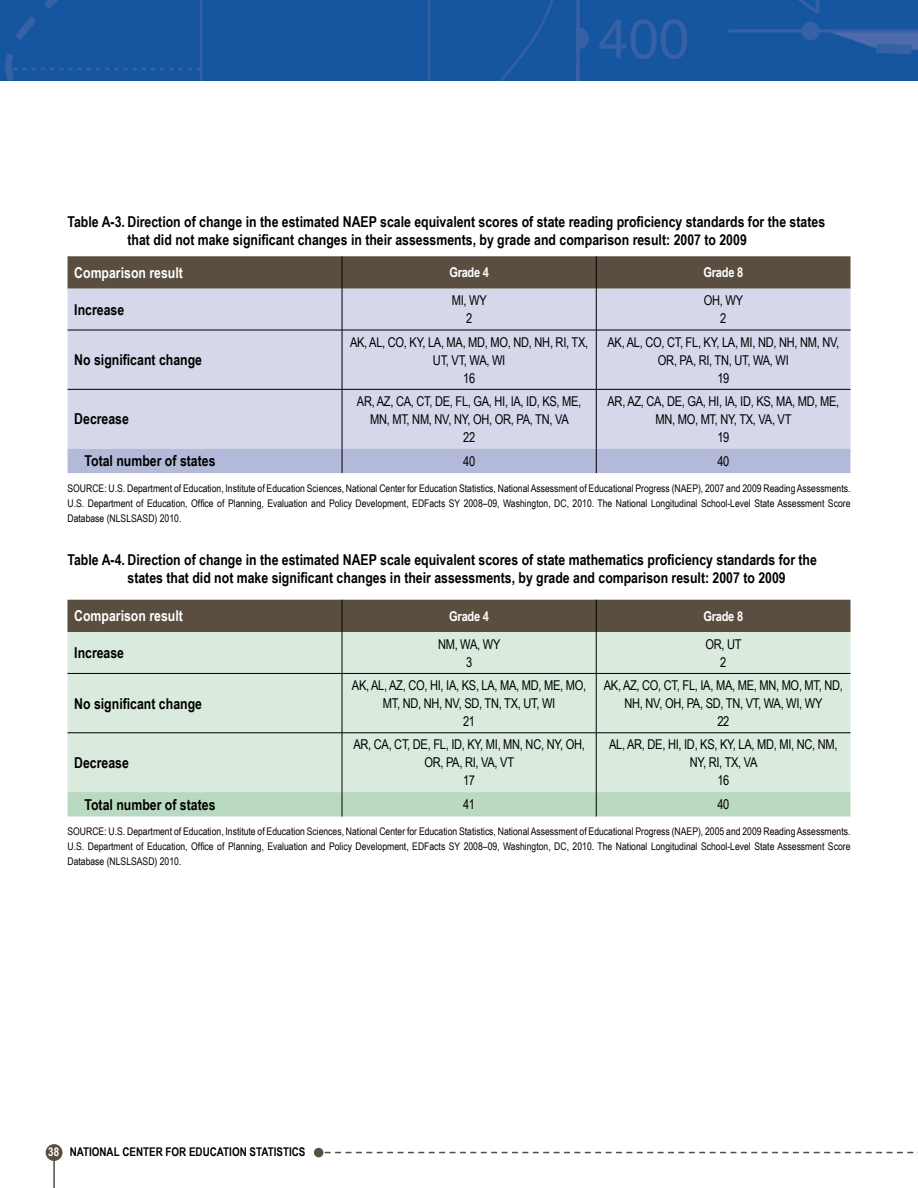
<style>
.page{position:relative;width:918px;height:1188px;background:#fff}
.page>*{position:absolute;margin:0;border:0;box-sizing:border-box;transform-origin:0 0}
.fig_head{font:700 15px/18px "Arial Narrow";color:#000}
.table_head_-_new{font:700 15px "Arial Narrow";color:#000}
.table_head_-_new-2{font:700 15px "Arial Narrow";color:#fff}
.table_text_-_new{font:13.5px/18px "Arial Narrow";letter-spacing:-.02em;color:#000;text-align:center}
.table_text_-_new-2{font:700 13.5px "Arial Narrow";letter-spacing:-.02em;color:#fff}
.t1{font:700 12px "Arial Narrow";color:#000}
.table_source{font:10.5px/15px "Arial Narrow";color:#000;text-align:justify}
.s1{color:#fff}
</style>
<div class="page">
<div style="left:46px;top:1144px;width:17px;height:17px;background:#594e40;border-radius:50%"></div>
<svg style="left:325px;top:1152px;width:593px;height:1px"></svg>
<hr style="left:53px;top:1159px;width:2px;height:29px;background:#594e40">
<img style="left:576px;top:0;width:144px;height:81px">
<div style="left:0;top:0;width:576px;height:81px;background:#16559f"></div>
<img style="left:720px;top:0;width:198px;height:81px">
<div style="left:314px;top:1148px;width:9px;height:9px;background:#594e40;border-radius:50%"></div>
<div style="left:68px;top:256px;width:783px;height:33px;background:#594e40"></div>
<div style="left:68px;top:289px;width:783px;height:160px;background:#d5d8ea"></div>
<hr style="left:596px;top:256px;width:1px;height:33px;background:#000">
<hr style="left:68px;top:330px;width:274px;height:1px;background:#000">
<hr style="left:342px;top:330px;width:254px;height:1px;background:#000">
<hr style="left:596px;top:330px;width:255px;height:1px;background:#000">
<hr style="left:68px;top:389px;width:274px;height:1px;background:#000">
<hr style="left:342px;top:389px;width:254px;height:1px;background:#000">
<hr style="left:596px;top:389px;width:255px;height:1px;background:#000">
<hr style="left:596px;top:289px;width:1px;height:41px;background:#000">
<hr style="left:596px;top:330px;width:1px;height:59px;background:#000">
<hr style="left:596px;top:390px;width:1px;height:59px;background:#000">
<hr style="left:342px;top:256px;width:1px;height:33px;background:#000">
<hr style="left:342px;top:289px;width:1px;height:41px;background:#000">
<hr style="left:342px;top:330px;width:1px;height:59px;background:#000">
<hr style="left:342px;top:390px;width:1px;height:59px;background:#000">
<div style="left:68px;top:449px;width:783px;height:24px;background:#b3b9d9"></div>
<div style="left:68px;top:600px;width:782px;height:32px;background:#594e40"></div>
<div style="left:68px;top:632px;width:782px;height:160px;background:#daebdd"></div>
<hr style="left:596px;top:600px;width:1px;height:32px;background:#000">
<hr style="left:68px;top:673px;width:274px;height:1px;background:#000">
<hr style="left:342px;top:673px;width:254px;height:1px;background:#000">
<hr style="left:596px;top:673px;width:254px;height:1px;background:#000">
<hr style="left:68px;top:733px;width:274px;height:1px;background:#000">
<hr style="left:342px;top:733px;width:254px;height:1px;background:#000">
<hr style="left:596px;top:733px;width:254px;height:1px;background:#000">
<hr style="left:596px;top:632px;width:1px;height:41px;background:#000">
<hr style="left:596px;top:674px;width:1px;height:59px;background:#000">
<hr style="left:596px;top:733px;width:1px;height:59px;background:#000">
<hr style="left:342px;top:600px;width:1px;height:32px;background:#000">
<hr style="left:342px;top:632px;width:1px;height:41px;background:#000">
<hr style="left:342px;top:674px;width:1px;height:59px;background:#000">
<hr style="left:342px;top:733px;width:1px;height:59px;background:#000">
<div style="left:68px;top:792px;width:782px;height:25px;background:#b9dac0"></div>
<p class="fig_head" style="left:128px;top:212px;width:699px;text-indent:-60px">Table A-3. Direction of change in the estimated NAEP scale equivalent scores of state reading proficiency standards for the states that did not make significant changes in their assessments, by grade and comparison result: 2007 to 2009</p>
<p class="table_head_-_new-2" style="left:74px;top:261px;width:110px">Comparison result</p>
<p class="table_text_-_new-2" style="left:449px;top:262px;width:41px">Grade 4</p>
<p class="table_text_-_new-2" style="left:704px;top:262px;width:41px">Grade 8</p>
<p class="table_head_-_new" style="left:74px;top:298px;width:51px">Increase</p>
<p class="table_text_-_new" style="left:704px;top:291px;width:41px">OH, WY</p>
<p class="table_text_-_new" style="left:720px;top:309px;width:8px">2</p>
<p class="table_text_-_new" style="left:452px;top:291px;width:36px">MI, WY</p>
<p class="table_text_-_new" style="left:466px;top:309px;width:8px">2</p>
<p class="table_head_-_new" style="left:74px;top:349px;width:129px">No significant change</p>
<p class="table_head_-_new" style="left:74px;top:408px;width:56px">Decrease</p>
<p class="table_text_-_new" style="left:350px;top:332px;width:240px">AK, AL, CO, KY, LA, MA, MD, MO, ND, NH, RI, TX,<br>UT, VT, WA, WI</p>
<p class="table_text_-_new" style="left:463px;top:368px;width:14px">16</p>
<p class="table_text_-_new" style="left:357px;top:392px;width:226px">AR, AZ, CA, CT, DE, FL, GA, HI, IA, ID, KS, ME,<br>MN, MT, NM, NV, NY, OH, OR, PA, TN, VA</p>
<p class="table_text_-_new" style="left:463px;top:428px;width:14px">22</p>
<p class="table_text_-_new" style="left:607px;top:332px;width:233px">AK, AL, CO, CT, FL, KY, LA, MI, ND, NH, NM, NV,<br>OR, PA, RI, TN, UT, WA, WI</p>
<p class="table_text_-_new" style="left:717px;top:368px;width:14px">19</p>
<p class="table_text_-_new" style="left:608px;top:392px;width:233px">AR, AZ, CA, DE, GA, HI, IA, ID, KS, MA, MD, ME,<br>MN, MO, MT, NY, TX, VA, VT</p>
<p class="table_text_-_new" style="left:717px;top:428px;width:14px">19</p>
<p class="table_head_-_new" style="left:85px;top:450px;width:133px">Total number of states</p>
<p class="table_text_-_new" style="left:463px;top:452px;width:14px">40</p>
<p class="table_text_-_new" style="left:717px;top:452px;width:14px">40</p>
<p class="table_source" style="left:68px;top:481px;width:784px">SOURCE: U.S. Department of Education, Institute of Education Sciences, National Center for Education Statistics, National Assessment of Educational Progress (NAEP), 2007 and 2009 Reading Assessments.<br>U.S. Department of Education, Office of Planning, Evaluation and Policy Development, EDFacts SY 2008–09, Washington, DC, 2010. The National Longitudinal School-Level State Assessment Score Database (NLSLSASD) 2010.</p>
<p class="fig_head" style="left:128px;top:550px;width:691px;text-indent:-60px">Table A-4. Direction of change in the estimated NAEP scale equivalent scores of state mathematics proficiency standards for the states that did not make significant changes in their assessments, by grade and comparison result: 2007 to 2009</p>
<p class="table_head_-_new-2" style="left:74px;top:605px;width:110px">Comparison result</p>
<p class="table_text_-_new-2" style="left:449px;top:606px;width:41px">Grade 4</p>
<p class="table_text_-_new-2" style="left:704px;top:606px;width:41px">Grade 8</p>
<p class="table_head_-_new" style="left:74px;top:642px;width:51px">Increase</p>
<p class="table_text_-_new" style="left:705px;top:634px;width:38px">OR, UT</p>
<p class="table_text_-_new" style="left:720px;top:652px;width:8px">2</p>
<p class="table_text_-_new" style="left:438px;top:634px;width:64px">NM, WA, WY</p>
<p class="table_text_-_new" style="left:466px;top:652px;width:8px">3</p>
<p class="table_head_-_new" style="left:74px;top:692px;width:129px">No significant change</p>
<p class="table_head_-_new" style="left:74px;top:751px;width:56px">Decrease</p>
<p class="table_text_-_new" style="left:352px;top:676px;width:236px">AK, AL, AZ, CO, HI, IA, KS, LA, MA, MD, ME, MO,<br>MT, ND, NH, NV, SD, TN, TX, UT, WI</p>
<p class="table_text_-_new" style="left:463px;top:712px;width:14px">21</p>
<p class="table_text_-_new" style="left:353px;top:735px;width:233px">AR, CA, CT, DE, FL, ID, KY, MI, MN, NC, NY, OH,<br>OR, PA, RI, VA, VT</p>
<p class="table_text_-_new" style="left:463px;top:771px;width:14px">17</p>
<p class="table_text_-_new" style="left:604px;top:676px;width:241px">AK, AZ, CO, CT, FL, IA, MA, ME, MN, MO, MT, ND,<br>NH, NV, OH, PA, SD, TN, VT, WA, WI, WY</p>
<p class="table_text_-_new" style="left:717px;top:712px;width:14px">22</p>
<p class="table_text_-_new" style="left:609px;top:735px;width:230px">AL, AR, DE, HI, ID, KS, KY, LA, MD, MI, NC, NM,<br>NY, RI, TX, VA</p>
<p class="table_text_-_new" style="left:717px;top:771px;width:14px">16</p>
<p class="table_head_-_new" style="left:85px;top:793px;width:133px">Total number of states</p>
<p class="table_text_-_new" style="left:463px;top:795px;width:14px">41</p>
<p class="table_text_-_new" style="left:717px;top:795px;width:14px">40</p>
<p class="table_source" style="left:68px;top:823px;width:784px">SOURCE: U.S. Department of Education, Institute of Education Sciences, National Center for Education Statistics, National Assessment of Educational Progress (NAEP), 2005 and 2009 Reading Assessments.<br>U.S. Department of Education, Office of Planning, Evaluation and Policy Development, EDFacts SY 2008–09, Washington, DC, 2010. The National Longitudinal School-Level State Assessment Score Database (NLSLSASD) 2010.</p>
<p class="t1" style="left:48px;top:1143px;width:259px"><span class="s1">38</span> NATIONAL CENTER FOR EDUCATION STATISTICS</p>
</div>
